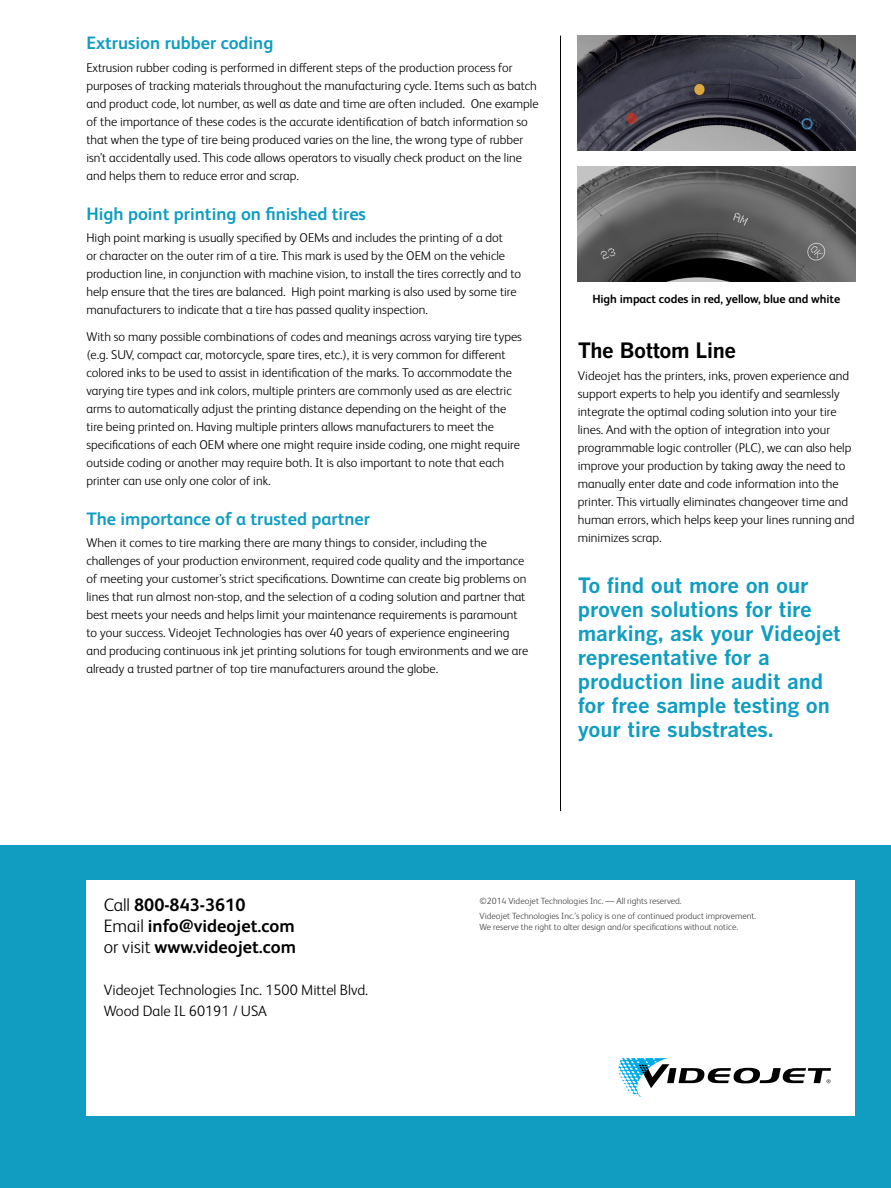
<style>
.page{position:relative;width:891px;height:1188px;background:#fff}
.page>*{position:absolute;margin:0;border:0;box-sizing:border-box;transform-origin:0 0}
.t1{font:700 21px/24px "Benton Gothic";letter-spacing:-.005em;color:#109dc1}
.t2{font:700 21px "Benton Gothic";letter-spacing:-.02em;color:#000}
.t3{font:700 18px "FS Albert Pro";color:#109dc1}
.t4{font:700 18px/21px "FS Albert Pro";color:#000}
.t5{font:300 15px/21.6px "FS Albert Pro";color:#000}
.t6{font:300 12.75px/18px "FS Albert Pro";color:#000}
.t7{font:700 12px "FS Albert Pro";letter-spacing:-.005em;color:#000}
.t8{font:300 9px/14.7px "FS Albert Pro";color:#414042}
.s1{font-weight:300}
</style>
<div class="page">
<div style="left:0;top:846px;width:891px;height:342px;background:#109dc1"></div>
<div style="left:86px;top:880px;width:769px;height:236px;background:#fff"></div>
<svg style="left:618px;top:1058px;width:213px;height:39px"></svg>
<hr style="left:560px;top:36px;width:1px;height:775px;background:#000">
<img style="left:578px;top:36px;width:277px;height:114px">
<img style="left:578px;top:166px;width:277px;height:115px">
<h2 class="t3" style="left:86px;top:31px;width:189px">Extrusion rubber coding</h2>
<p class="t6" style="left:86px;top:58px;width:454px">Extrusion rubber coding is performed in different steps of the production process for purposes of tracking materials throughout the manufacturing cycle. Items such as batch and product code, lot number, as well as date and time are often included. One example of the importance of these codes is the accurate identification of batch information so that when the type of tire being produced varies on the line, the wrong type of rubber isn’t accidentally used. This code allows operators to visually check product on the line and helps them to reduce error and scrap.</p>
<h2 class="t3" style="left:86px;top:201px;width:281px">High point printing on finished tires</h2>
<p class="t6" style="left:86px;top:228px;width:436px">High point marking is usually specified by OEMs and includes the printing of a dot<br>or character on the outer rim of a tire. This mark is used by the OEM on the vehicle production line, in conjunction with machine vision, to install the tires correctly and to help ensure that the tires are balanced. High point marking is also used by some tire manufacturers to indicate that a tire has passed quality inspection.</p>
<p class="t6" style="left:86px;top:327px;width:437px">With so many possible combinations of codes and meanings across varying tire types (e.g. SUV, compact car, motorcycle, spare tires, etc.), it is very common for different colored inks to be used to assist in identification of the marks. To accommodate the varying tire types and ink colors, multiple printers are commonly used as are electric arms to automatically adjust the printing distance depending on the height of the tire being printed on. Having multiple printers allows manufacturers to meet the specifications of each OEM where one might require inside coding, one might require outside coding or another may require both. It is also important to note that each printer can use only one color of ink.</p>
<h2 class="t3" style="left:86px;top:506px;width:285px">The importance of a trusted partner</h2>
<p class="t6" style="left:86px;top:533px;width:443px">When it comes to tire marking there are many things to consider, including the challenges of your production environment, required code quality and the importance of meeting your customer’s strict specifications. Downtime can create big problems on lines that run almost non-stop, and the selection of a coding solution and partner that best meets your needs and helps limit your maintenance requirements is paramount to your success. Videojet Technologies has over 40 years of experience engineering and producing continuous ink jet printing solutions for tough environments and we are already a trusted partner of top tire manufacturers around the globe.</p>
<p class="t7" style="left:592px;top:290px;width:249px">High impact codes in red, yellow, blue and white</p>
<h1 class="t2" style="left:578px;top:338px;width:160px">The Bottom Line</h1>
<p class="t6" style="left:578px;top:366px;width:278px">Videojet has the printers, inks, proven experience and support experts to help you identify and seamlessly integrate the optimal coding solution into your tire lines. And with the option of integration into your programmable logic controller (PLC), we can also help improve your production by taking away the need to manually enter date and code information into the printer. This virtually eliminates changeover time and human errors, which helps keep your lines running and minimizes scrap.</p>
<h1 class="t1" style="left:578px;top:574px;width:265px">To find out more on our proven solutions for tire marking, ask your Videojet representative for a production line audit and for free sample testing on your tire substrates.</h1>
<h2 class="t4" style="left:104px;top:894px;width:194px"><span class="s1">Call</span> 800-843-3610<br><span class="s1">Email</span> info@videojet.com <span class="s1">or visit</span> www.videojet.com</h2>
<p class="t5" style="left:104px;top:978px;width:266px">Videojet Technologies Inc. 1500 Mittel Blvd.<br>Wood Dale IL 60191 / USA</p>
<p class="t8" style="left:480px;top:893px;width:278px">©2014 Videojet Technologies Inc. — All rights reserved.<br>Videojet Technologies Inc.’s policy is one of continued product improvement.</p>
<p class="t8" style="left:480px;top:919px;width:260px">We reserve the right to alter design and/or specifications without notice.</p>
</div>
